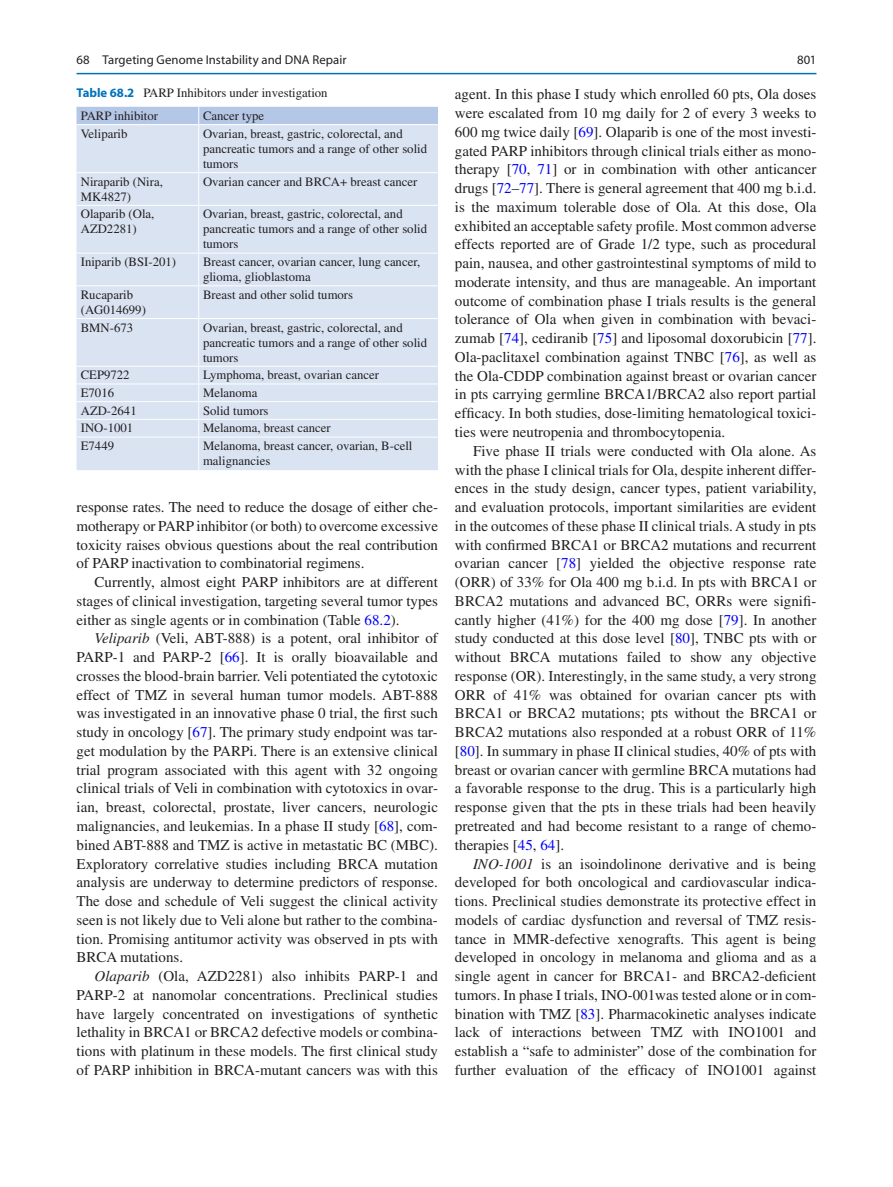
<style>
.page{position:relative;width:893px;height:1187px;background:#fff}
.page>*{position:absolute;margin:0;border:0;box-sizing:border-box;transform-origin:0 0}
.t1{font:15px/18.8px "Psfnsf Times";color:#231f20;text-align:justify}
.t2{font:12.75px/15px "Psfnsf Times";color:#231f20}
.t3{font:12.75px "Wshrkw Myriad";letter-spacing:.01em;color:#231f20}
.t4{font:12.75px "Vkntws Myriad";color:#231f20}
.s1{font-family:"Yslkbx Myriad";font-weight:700;color:#0073bc}
.s2{color:#0000fa}
.s3{font-family:"Pmbshh Times";font-style:italic}
</style>
<div class="page">
<div style="left:77px;top:125px;width:361px;height:345px;background:#d9e3f2"></div>
<svg style="left:77px;top:106px;width:361px;height:19px;background:#b9cae7"></svg>
<hr style="left:199px;top:124px;width:239px;height:1px;background:#fff">
<hr style="left:198px;top:125px;width:1px;height:47px;background:#fff">
<hr style="left:77px;top:172px;width:122px;height:1px;background:#fff">
<hr style="left:199px;top:172px;width:239px;height:1px;background:#fff">
<hr style="left:198px;top:173px;width:1px;height:32px;background:#fff">
<hr style="left:77px;top:205px;width:122px;height:1px;background:#fff">
<hr style="left:199px;top:205px;width:239px;height:1px;background:#fff">
<hr style="left:198px;top:206px;width:1px;height:47px;background:#fff">
<hr style="left:77px;top:253px;width:122px;height:1px;background:#fff">
<hr style="left:199px;top:253px;width:239px;height:1px;background:#fff">
<hr style="left:198px;top:253px;width:1px;height:32px;background:#fff">
<hr style="left:77px;top:285px;width:122px;height:1px;background:#fff">
<hr style="left:199px;top:285px;width:239px;height:1px;background:#fff">
<hr style="left:198px;top:286px;width:1px;height:32px;background:#fff">
<hr style="left:77px;top:318px;width:122px;height:1px;background:#fff">
<hr style="left:199px;top:318px;width:239px;height:1px;background:#fff">
<hr style="left:198px;top:319px;width:1px;height:47px;background:#fff">
<hr style="left:77px;top:366px;width:122px;height:1px;background:#fff">
<hr style="left:199px;top:366px;width:239px;height:1px;background:#fff">
<hr style="left:77px;top:383px;width:122px;height:1px;background:#fff">
<hr style="left:199px;top:383px;width:239px;height:1px;background:#fff">
<hr style="left:77px;top:401px;width:122px;height:1px;background:#fff">
<hr style="left:199px;top:401px;width:239px;height:1px;background:#fff">
<hr style="left:77px;top:419px;width:122px;height:1px;background:#fff">
<hr style="left:199px;top:419px;width:239px;height:1px;background:#fff">
<svg style="left:198px;top:366px;width:1px;height:70px"></svg>
<hr style="left:199px;top:436px;width:239px;height:1px;background:#fff">
<hr style="left:77px;top:436px;width:122px;height:1px;background:#fff">
<hr style="left:198px;top:437px;width:1px;height:33px;background:#fff">
<hr style="left:77px;top:73px;width:739px;height:1px;background:#0073bc">
<p class="t3" style="left:77px;top:54px;width:272px">68 Targeting Genome Instability and DNA Repair</p>
<p class="t2" style="left:81px;top:81px;width:248px;line-height:22.8px;text-indent:-4px"><span class="s1">Table 68.2</span> PARP Inhibitors under investigation<br>PARP inhibitor</p>
<p class="t2" style="left:203px;top:108px;width:63px">Cancer type</p>
<p class="t2" style="left:81px;top:126px;width:48px">Veliparib</p>
<p class="t2" style="left:203px;top:126px;width:226px">Ovarian, breast, gastric, colorectal, and pancreatic tumors and a range of other solid tumors</p>
<p class="t2" style="left:81px;top:174px;width:84px">Niraparib (Nira,<br>MK4827)</p>
<p class="t2" style="left:203px;top:174px;width:216px">Ovarian cancer and BRCA+ breast cancer</p>
<p class="t2" style="left:81px;top:206px;width:75px">Olaparib (Ola,<br>AZD2281)</p>
<p class="t2" style="left:203px;top:206px;width:226px">Ovarian, breast, gastric, colorectal, and pancreatic tumors and a range of other solid tumors</p>
<p class="t2" style="left:81px;top:254px;width:97px">Iniparib (BSI-201)</p>
<p class="t2" style="left:203px;top:254px;width:219px">Breast cancer, ovarian cancer, lung cancer, glioma, glioblastoma</p>
<p class="t2" style="left:81px;top:287px;width:67px">Rucaparib (AG014699)</p>
<p class="t2" style="left:203px;top:287px;width:152px">Breast and other solid tumors</p>
<p class="t2" style="left:81px;top:320px;width:54px">BMN-673</p>
<p class="t2" style="left:203px;top:320px;width:226px">Ovarian, breast, gastric, colorectal, and pancreatic tumors and a range of other solid tumors</p>
<p class="t2" style="left:81px;top:367px;width:50px">CEP9722</p>
<p class="t2" style="left:203px;top:367px;width:177px">Lymphoma, breast, ovarian cancer</p>
<p class="t2" style="left:81px;top:385px;width:35px">E7016</p>
<p class="t2" style="left:203px;top:385px;width:56px">Melanoma</p>
<p class="t2" style="left:81px;top:403px;width:57px">AZD-2641</p>
<p class="t2" style="left:203px;top:403px;width:67px">Solid tumors</p>
<p class="t2" style="left:81px;top:420px;width:54px">INO-1001</p>
<p class="t2" style="left:203px;top:420px;width:129px">Melanoma, breast cancer</p>
<p class="t2" style="left:81px;top:438px;width:35px">E7449</p>
<p class="t2" style="left:203px;top:438px;width:211px">Melanoma, breast cancer, ovarian, B-cell malignancies</p>
<p class="t1" style="left:77px;top:497px;width:363px">response rates. The need to reduce the dosage of either che&shy;motherapy or PARP inhibitor (or both) to overcome excessive toxicity raises obvious questions about the real contribution of PARP inactivation to combinatorial regimens.</p>
<p class="t1" style="left:77px;top:572px;width:363px;text-indent:18px">Currently, almost eight PARP inhibitors are at different stages of clinical investigation, targeting several tumor types either as single agents or in combination (Table <span class="s2">68.2</span>).</p>
<p class="t1" style="left:77px;top:629px;width:363px;text-indent:18px"><span class="s3">Veliparib</span> (Veli, ABT-888) is a potent, oral inhibitor of PARP-1 and PARP-2 [<span class="s2">66</span>]. It is orally bioavailable and crosses the blood-brain barrier. Veli potentiated the cytotoxic effect of TMZ in several human tumor models. ABT-888 was investigated in an innovative phase 0 trial, the first such study in oncology [<span class="s2">67</span>]. The primary study endpoint was tar&shy;get modulation by the PARPi. There is an extensive clinical trial program associated with this agent with 32 ongoing clinical trials of Veli in combination with cytotoxics in ovar&shy;ian, breast, colorectal, prostate, liver cancers, neurologic malignancies, and leukemias. In a phase II study [<span class="s2">68</span>], com&shy;bined ABT-888 and TMZ is active in metastatic BC (MBC).<br>Exploratory correlative studies including BRCA mutation analysis are underway to determine predictors of response.<br>The dose and schedule of Veli suggest the clinical activity seen is not likely due to Veli alone but rather to the combina&shy;tion. Promising antitumor activity was observed in pts with BRCA mutations.</p>
<p class="t1" style="left:77px;top:966px;width:363px;text-indent:18px"><span class="s3">Olaparib</span> (Ola, AZD2281) also inhibits PARP-1 and PARP-2 at nanomolar concentrations. Preclinical studies have largely concentrated on investigations of synthetic lethality in BRCA1 or BRCA2 defective models or combina&shy;tions with platinum in these models. The first clinical study of PARP inhibition in BRCA-mutant cancers was with this</p>
<p class="t4" style="left:797px;top:54px;width:21px">801</p>
<p class="t1" style="left:455px;top:85px;width:363px">agent. In this phase I study which enrolled 60 pts, Ola doses were escalated from 10 mg daily for 2 of every 3 weeks to 600 mg twice daily [<span class="s2">69</span>]. Olaparib is one of the most investi&shy;gated PARP inhibitors through clinical trials either as mono&shy;therapy [<span class="s2">70</span>, <span class="s2">71</span>] or in combination with other anticancer drugs [<span class="s2">72</span>–<span class="s2">77</span>]. There is general agreement that 400 mg b.i.d. is the maximum tolerable dose of Ola. At this dose, Ola exhibited an acceptable safety profile. Most common adverse effects reported are of Grade 1/2 type, such as procedural pain, nausea, and other gastrointestinal symptoms of mild to moderate intensity, and thus are manageable. An important outcome of combination phase I trials results is the general tolerance of Ola when given in combination with bevaci&shy;zumab [<span class="s2">74</span>], cediranib [<span class="s2">75</span>] and liposomal doxorubicin [<span class="s2">77</span>].<br>Ola-paclitaxel combination against TNBC [<span class="s2">76</span>], as well as the Ola-CDDP combination against breast or ovarian cancer in pts carrying germline BRCA1/BRCA2 also report partial efficacy. In both studies, dose-limiting hematological toxici&shy;ties were neutropenia and thrombocytopenia.</p>
<p class="t1" style="left:455px;top:441px;width:363px;text-indent:18px">Five phase II trials were conducted with Ola alone. As with the phase I clinical trials for Ola, despite inherent differ&shy;ences in the study design, cancer types, patient variability, and evaluation protocols, important similarities are evident in the outcomes of these phase II clinical trials. A study in pts with confirmed BRCA1 or BRCA2 mutations and recurrent ovarian cancer [<span class="s2">78</span>] yielded the objective response rate (ORR) of 33% for Ola 400 mg b.i.d. In pts with BRCA1 or BRCA2 mutations and advanced BC, ORRs were signifi&shy;cantly higher (41%) for the 400 mg dose [<span class="s2">79</span>]. In another study conducted at this dose level [<span class="s2">80</span>], TNBC pts with or without BRCA mutations failed to show any objective response (OR). Interestingly, in the same study, a very strong ORR of 41% was obtained for ovarian cancer pts with BRCA1 or BRCA2 mutations; pts without the BRCA1 or BRCA2 mutations also responded at a robust ORR of 11% [<span class="s2">80</span>]. In summary in phase II clinical studies, 40% of pts with breast or ovarian cancer with germline BRCA mutations had a favorable response to the drug. This is a particularly high response given that the pts in these trials had been heavily pretreated and had become resistant to a range of chemo&shy;therapies [<span class="s2">45</span>, <span class="s2">64</span>].</p>
<p class="t1" style="left:455px;top:854px;width:363px;text-indent:18px"><span class="s3">INO-1001</span> is an isoindolinone derivative and is being developed for both oncological and cardiovascular indica&shy;tions. Preclinical studies demonstrate its protective effect in models of cardiac dysfunction and reversal of TMZ resis&shy;tance in MMR-defective xenografts. This agent is being developed in oncology in melanoma and glioma and as a single agent in cancer for BRCA1- and BRCA2-deficient tumors. In phase I trials, INO-001was tested alone or in com&shy;bination with TMZ [<span class="s2">83</span>]. Pharmacokinetic analyses indicate lack of interactions between TMZ with INO1001 and establish a “safe to administer” dose of the combination for further evaluation of the efficacy of INO1001 against</p>
</div>
